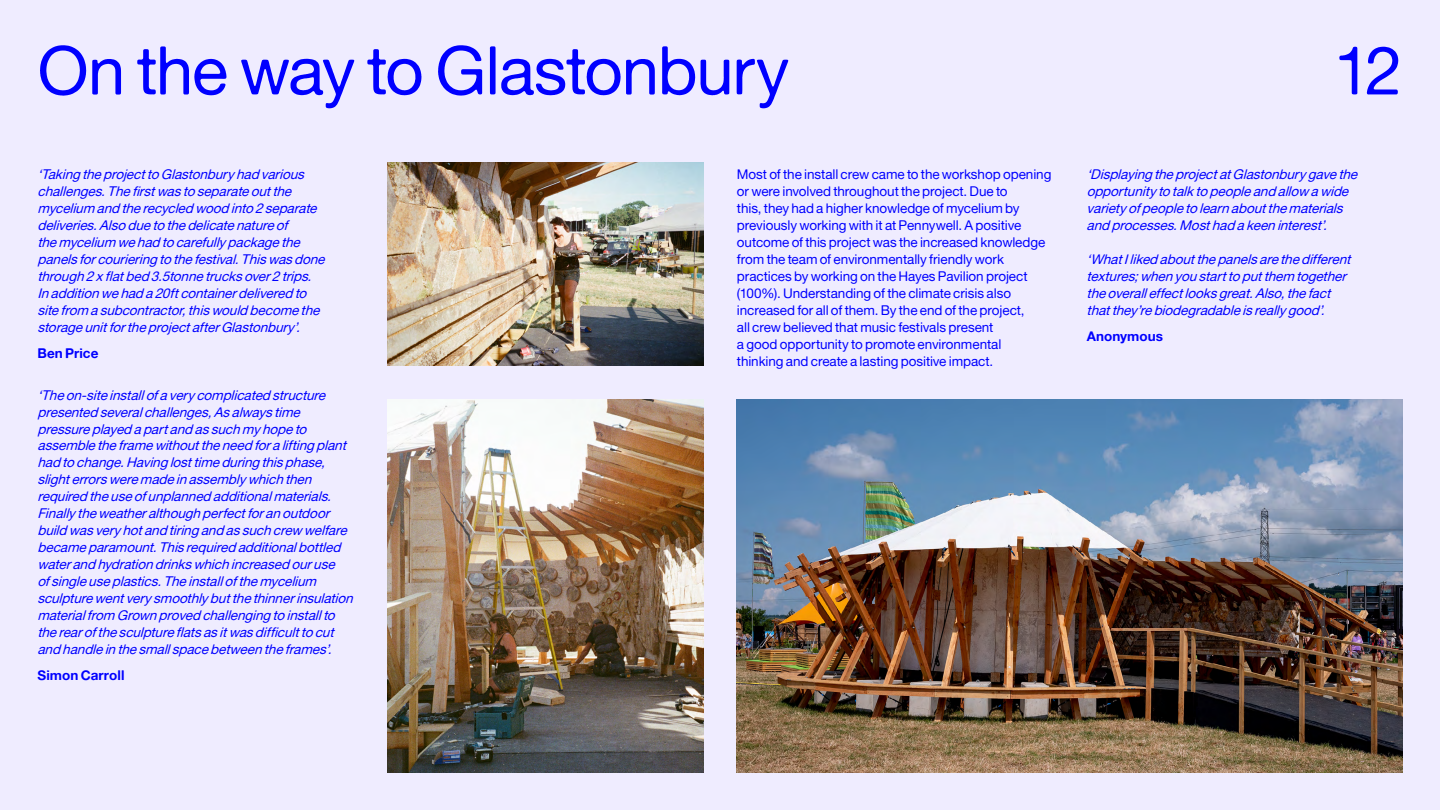
<style>
.page{position:relative;width:1440px;height:810px;background:#efecff}
.page>*{position:absolute;margin:0;border:0;box-sizing:border-box;transform-origin:0 0}
.t1{font:67.5px "Alte Haas Grotesk";letter-spacing:-.02em;color:#00f}
.t2{font:italic 13.5px/17px "Alte Haas Grotesk";color:#00f}
.t3{font:13.5px/17px "Alte Haas Grotesk";letter-spacing:-.005em;color:#00f}
.t4{font:13.5px "Alte Haas Grotesk Bold";letter-spacing:.005em;color:#00f}
</style>
<div class="page">
<img style="left:387px;top:400px;width:316px;height:372px">
<img style="left:387px;top:162px;width:316px;height:204px">
<img style="left:737px;top:400px;width:665px;height:372px">
<h1 class="t1" style="left:38px;top:30px;width:753px">On the way to Glastonbury</h1>
<h1 class="t1" style="left:1333px;top:30px;width:71px">12</h1>
<p class="t2" style="left:37px;top:166px;width:293px">‘TakingtheprojecttoGlastonburyhad various challenges.Thefirstwastoseparateoutthe mycelium and therecycled wood into2separate deliveries.Alsoduetothedelicatenatureof themycelium wehad tocarefullypackagethe panelsforcourieringtothefestival.Thiswasdone through2xflatbed 3.5tonnetrucksover2trips.<br>Inadditionwehad a20ftcontainerdelivered to sitefrom asubcontractor,thiswould becomethe storageunitfortheprojectafterGlastonbury’.</p>
<p class="t4" style="left:38px;top:345px;width:62px">Ben Price</p>
<p class="t2" style="left:37px;top:386px;width:321px">‘Theon-siteinstallofaverycomplicated structure presented severalchallenges,Asalwaystime pressureplayed apartand assuchmyhopeto assembletheframewithouttheneed foraliftingplant had tochange.Havinglosttimeduringthisphase, slighterrorsweremadeinassemblywhichthen required theuseofunplanned additionalmaterials.<br>Finallytheweatheralthoughperfectforanoutdoor build wasveryhotand tiringand assuchcrew welfare becameparamount.Thisrequired additionalbottled waterand hydrationdrinkswhichincreased ouruse ofsingleuseplastics.Theinstallofthemycelium sculpturewentverysmoothlybutthethinnerinsulation materialfrom Grownproved challengingtoinstallto therearofthesculptureflatsasitwasdifficulttocut and handleinthesmallspacebetweentheframes’.</p>
<p class="t4" style="left:38px;top:667px;width:89px">Simon Carroll</p>
<p class="t3" style="left:737px;top:166px;width:316px">Most of the install crew came to the workshop opening or were involved throughout the project. Due to<br>this, they had a higher knowledge of mycelium by previously working with it at Pennywell. A positive outcome of this project was the increased knowledge from the team of environmentally friendly work practices by working on the Hayes Pavilion project (100%). Understanding of the climate crisis also increased for all of them. By the end of the project,<br>all crew believed that music festivals present<br>a good opportunity to promote environmental thinking and create a lasting positive impact.</p>
<p class="t2" style="left:1087px;top:166px;width:276px">‘DisplayingtheprojectatGlastonburygavethe opportunitytotalktopeopleand allow awide varietyofpeopletolearnaboutthematerials and processes.Mosthad akeeninterest’.</p>
<p class="t2" style="left:1087px;top:251px;width:270px">‘WhatIliked aboutthepanelsarethedifferent textures;whenyoustarttoputthem together theoveralleffectlooksgreat.Also,thefact thatthey’rebiodegradableisreallygood’.</p>
<p class="t4" style="left:1087px;top:328px;width:78px">Anonymous</p>
</div>
